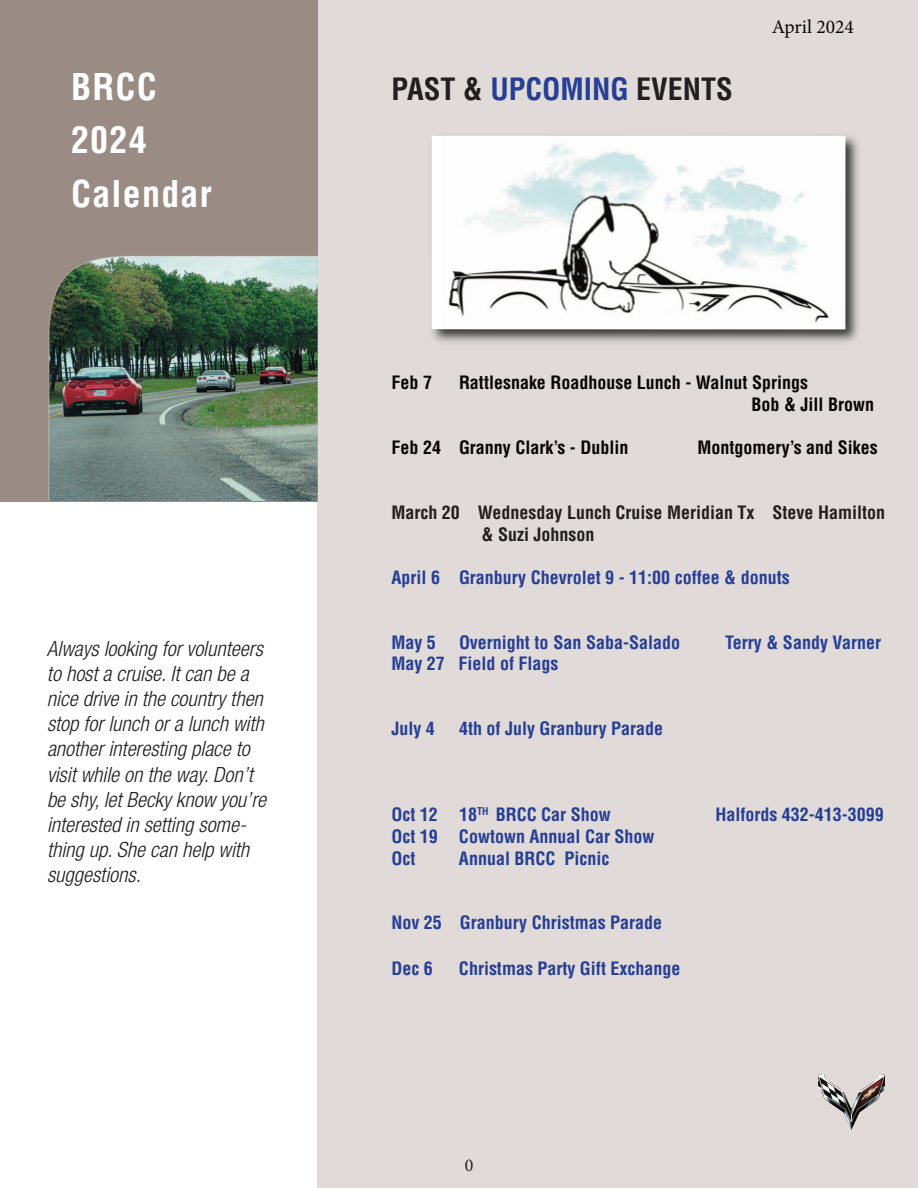
<style>
.page{position:relative;width:918px;height:1188px;background:#fff}
.page>*{position:absolute;margin:0;border:0;box-sizing:border-box;transform-origin:0 0}
.t1{font:700 condensed 36px/53.7px "Helvetica";letter-spacing:.035em;color:#fff}
.t2{font:700 condensed 30px "Helvetica";color:#231f20}
.t3{font:italic 300 condensed 21px/25.2px "Helvetica Neue";color:#231f20}
.t4{font:19.5px "Minion Pro";color:#080505}
.t5{font:700 condensed 18px/21.6px "Helvetica";color:#263e95}
.t6{font:700 condensed 18px/21.6px "Helvetica";color:#080505}
.t7{font:700 condensed 18px/21.6px "Helvetica";color:#231f20}
.t8{font:18px "Minion Pro";color:#231f20}
.s1{color:#263e95}
</style>
<div class="page">
<div style="left:318px;top:0;width:600px;height:1188px;background:#e0dbd8"></div>
<div style="left:0;top:0;width:318px;height:502px;background:#9a8c84"></div>
<img style="left:48px;top:256px;width:270px;height:245px">
<img style="left:818px;top:1074px;width:67px;height:55px">
<img style="left:432px;top:136px;width:427px;height:207px">
<div style="left:432px;top:136px;width:413px;height:193px;background:#fff"></div>
<img style="left:448px;top:143px;width:381px;height:180px">
<h1 class="t1" style="left:71px;top:63px;width:142px">BRCC<br>2024<br>Calendar</h1>
<p class="t3" style="left:47px;top:637px;width:225px">Always looking forvolunteers to hosta cruise.Itcan be a nice drive in the country then stop forlunch ora lunch with anotherinteresting place to visitwhile on the way.Don’t be shy,letBecky know you’re interested in setting some&shy;thing up.She can help with suggestions.</p>
<h2 class="t2" style="left:392px;top:77px;width:343px">PAST &amp; <span class="s1">UPCOMING</span> EVENTS</h2>
<p class="t4" style="left:772px;top:15px;width:84px">April 2024</p>
<p class="t6" style="left:392px;top:374px;width:42px">Feb 7</p>
<p class="t6" style="left:752px;top:374px;width:124px;text-indent:-292px">Rattlesnake Roadhouse Lunch - Walnut Springs<br>Bob &amp; Jill Brown</p>
<p class="t6" style="left:392px;top:438px;width:238px">Feb 24 Granny Clark’s - Dublin</p>
<p class="t6" style="left:698px;top:438px;width:182px">Montgomery’s and Sikes</p>
<p class="t7" style="left:482px;top:503px;width:405px;text-indent:-90px">March 20 Wednesday Lunch Cruise Meridian Tx Steve Hamilton &amp; Suzi Johnson</p>
<p class="t5" style="left:392px;top:568px;width:400px">April 6 Granbury Chevrolet 9 - 11:00 coffee &amp; donuts</p>
<p class="t5" style="left:392px;top:633px;width:46px">May 5</p>
<p class="t5" style="left:459px;top:633px;width:223px">Overnight to San Saba-Salado</p>
<p class="t5" style="left:725px;top:633px;width:158px">Terry &amp; Sandy Varner</p>
<p class="t5" style="left:392px;top:654px;width:169px">May 27 Field of Flags</p>
<p class="t5" style="left:392px;top:719px;width:45px">July 4</p>
<p class="t5" style="left:459px;top:719px;width:206px">4th of July Granbury Parade</p>
<p class="t5" style="left:392px;top:806px;width:221px">Oct 12 18<sup>TH</sup> BRCC Car Show</p>
<p class="t5" style="left:715px;top:806px;width:170px">Halfords 432-413-3099</p>
<p class="t5" style="left:391px;top:827px;width:265px">Oct 19 Cowtown Annual Car Show<br>Oct</p>
<p class="t5" style="left:459px;top:849px;width:152px">Annual BRCC Picnic</p>
<p class="t5" style="left:391px;top:914px;width:272px">Nov 25 Granbury Christmas Parade</p>
<p class="t5" style="left:391px;top:959px;width:43px">Dec 6</p>
<p class="t5" style="left:459px;top:959px;width:223px">Christmas Party Gift Exchange</p>
<p class="t8" style="left:465px;top:1154px;width:10px">0</p>
</div>
